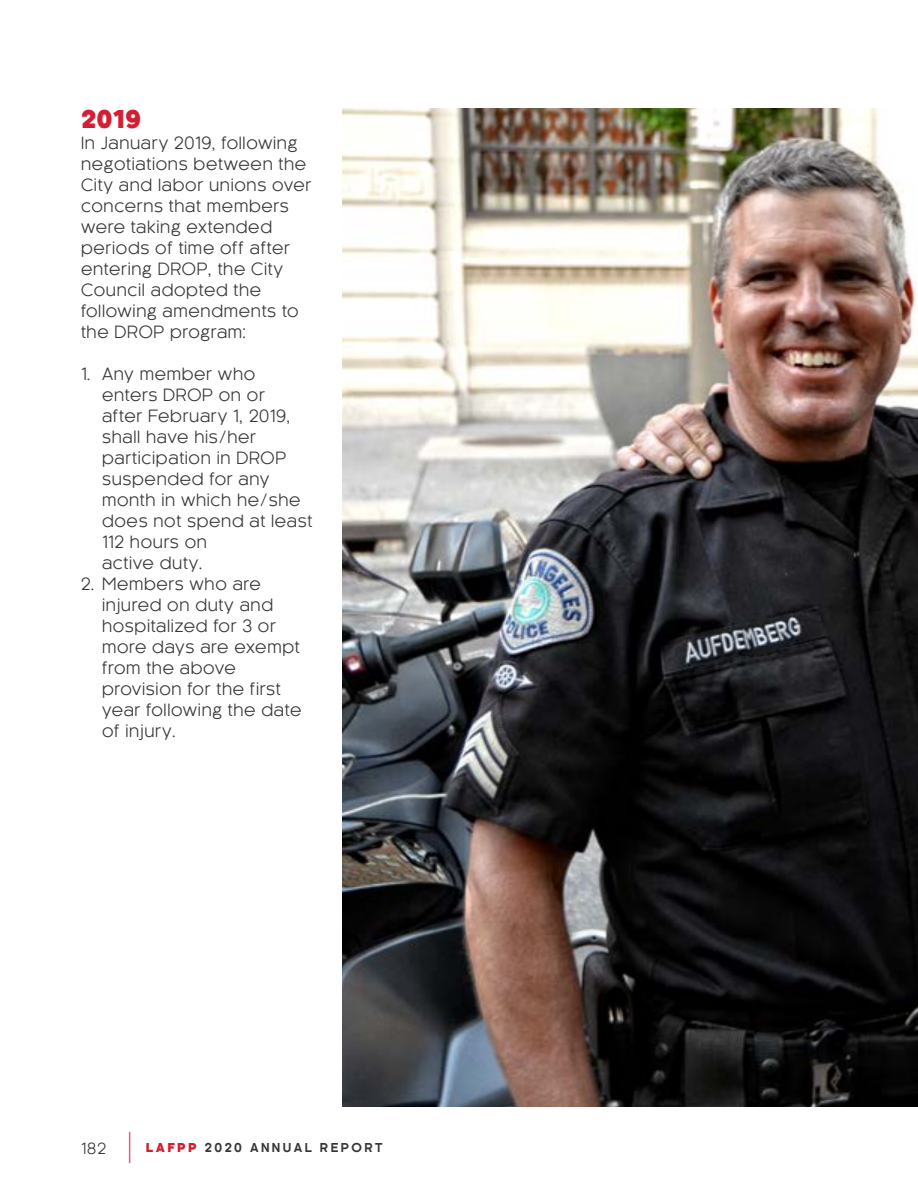
<style>
.page{position:relative;width:918px;height:1188px;background:#fff}
.page>*{position:absolute;margin:0;border:0;box-sizing:border-box;transform-origin:0 0}
.t1{font:800 24px "Kaleko 205";color:#d31f33}
.t2{font:16.5px/21px "Kaleko 205";letter-spacing:.04em;color:#383638}
.t3{font:15px "Kaleko 205";color:#383638}
.t4{font:700 12px "Kaleko 205";letter-spacing:.2em;color:#383638}
.s1{font-weight:800;color:#d31f33}
</style>
<div class="page">
<img style="left:343px;top:109px;width:575px;height:997px">
<hr style="left:129px;top:1132px;width:1px;height:31px;background:#d1002d">
<h1 class="t1" style="left:81px;top:105px;width:62px">2019</h1>
<p class="t2" style="left:81px;top:132px;width:232px">In January 2019, following negotiations between the<br>City and labor unions over concerns that members were taking extended periods of time off after entering DROP, the City<br>Council adopted the following amendments to the DROP program:</p>
<p class="t2" style="left:102px;top:363px;width:212px;text-indent:-21px">1. Any member who enters DROP on or<br>after February 1, 2019, shall have his/her participation in DROP suspended for any month in which he/she does not spend at least<br>112 hours on<br>active duty.</p>
<p class="t2" style="left:102px;top:573px;width:201px;text-indent:-21px">2. Members who are injured on duty and hospitalized for 3 or more days are exempt from the above provision for the first year following the date of injury.</p>
<p class="t3" style="left:81px;top:1140px;width:27px">182</p>
<p class="t4" style="left:146px;top:1141px;width:238px"><span class="s1">LAFPP</span> 2020 ANNUAL REPORT</p>
</div>
